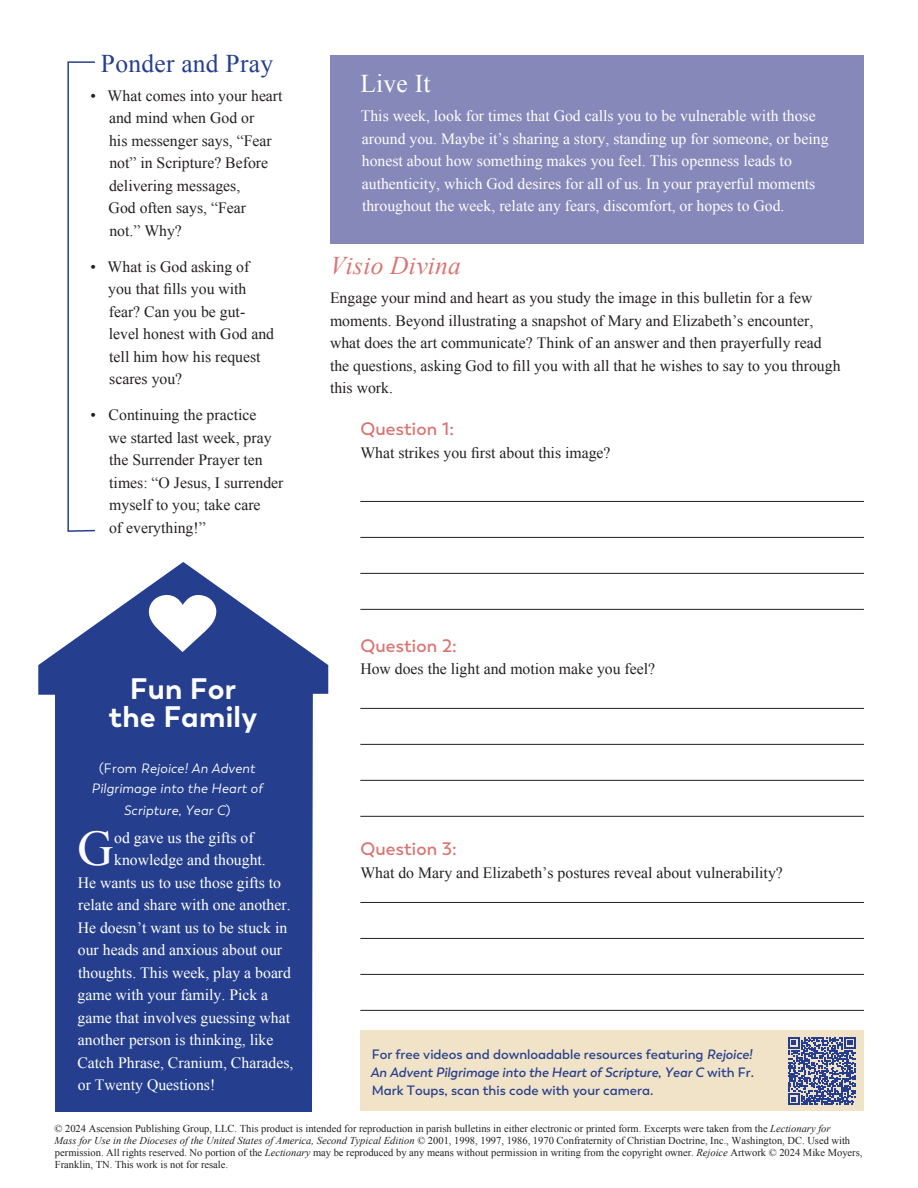
<style>
.page{position:relative;width:918px;height:1188px;background:#fff}
.page>*{position:absolute;margin:0;border:0;box-sizing:border-box;transform-origin:0 0}
.Body_Text_white_drop_cap{font:49.8px "Times New Roman";color:#fff}
.FFF_header_white{font:700 29.55px/27.8px "Trenda";letter-spacing:.01em;color:#fff;text-align:center}
.P_P_header{font:25.5px "Times New Roman";letter-spacing:.01em;color:#253f8e}
.Header_blue{font:italic 25.5px "Times New Roman";letter-spacing:.01em;color:#d97471}
.Header_white{font:25.5px "Times New Roman";letter-spacing:.01em;color:#fff}
.Question_Head{font:600 18px "Trenda";letter-spacing:.01em;color:#d97471}
.Body_Text{font:15.75px/22.5px "Times New Roman";color:#231f20}
.Body_Text_white_drop_cap-2{font:15.75px "Times New Roman";color:#fff}
.Body_Text_white{font:15.75px/22.5px "Times New Roman";color:#fff}
.Question_Head-2{font:15.75px "Times New Roman";color:#231f20}
.Body_Text-2{font:600 13.5px/18px "Trenda";color:#253f8e;text-align:justify}
.Body_Text-3{font:italic 13.5px/19.5px "Trenda";letter-spacing:.02em;color:#fff;text-align:center}
.t1{font:10.5px/12px "Times New Roman";color:#231f20}
.s1{font-style:normal}
.s2{font-style:italic}
</style>
<div class="page">
<svg style="left:67px;top:61px;width:28px;height:471px"></svg>
<hr style="left:360px;top:902px;width:504px;height:1px;background:#231f20">
<hr style="left:360px;top:938px;width:504px;height:1px;background:#231f20">
<hr style="left:360px;top:974px;width:504px;height:1px;background:#231f20">
<hr style="left:360px;top:1010px;width:504px;height:1px;background:#231f20">
<hr style="left:360px;top:816px;width:504px;height:1px;background:#231f20">
<hr style="left:360px;top:780px;width:504px;height:1px;background:#231f20">
<hr style="left:360px;top:744px;width:504px;height:1px;background:#231f20">
<hr style="left:360px;top:708px;width:504px;height:1px;background:#231f20">
<hr style="left:360px;top:609px;width:504px;height:1px;background:#231f20">
<hr style="left:360px;top:573px;width:504px;height:1px;background:#231f20">
<hr style="left:360px;top:537px;width:504px;height:1px;background:#231f20">
<hr style="left:360px;top:501px;width:504px;height:1px;background:#231f20">
<div style="left:330px;top:55px;width:534px;height:189px;background:#8688ba"></div>
<svg style="left:38px;top:562px;width:290px;height:549px;fill:#253f8e"></svg>
<svg style="left:149px;top:595px;width:68px;height:57px"></svg>
<div style="left:360px;top:1030px;width:504px;height:81px;background:#f1e3c7"></div>
<svg style="left:788px;top:1037px;width:68px;height:68px"></svg>
<p class="P_P_header" style="left:101px;top:46px;width:174px">Ponder and Pray</p>
<p class="Body_Text" style="left:109px;top:84px;width:175px;text-indent:-18px">• What comes into your heart and mind when God or<br>his messenger says, “Fear not” in Scripture? Before delivering messages,<br>God often says, “Fear<br>not.” Why?</p>
<p class="Body_Text" style="left:108px;top:255px;width:167px;text-indent:-18px">• What is God asking of you that fills you with fear? Can you be gut&shy;level honest with God and tell him how his request scares you?</p>
<p class="Body_Text" style="left:108px;top:404px;width:177px;text-indent:-18px">• Continuing the practice<br>we started last week, pray the Surrender Prayer ten times: “O Jesus, I surrender myself to you; take care<br>of everything!”</p>
<p class="Header_white" style="left:360px;top:66px;width:72px">Live It</p>
<p class="Body_Text_white" style="left:361px;top:104px;width:469px">This week, look for times that God calls you to be vulnerable with those around you. Maybe it’s sharing a story, standing up for someone, or being honest about how something makes you feel. This openness leads to authenticity, which God desires for all of us. In your prayerful moments throughout the week, relate any fears, discomfort, or hopes to God.</p>
<p class="Header_blue" style="left:330px;top:248px;width:133px">Visio Divina</p>
<p class="Body_Text" style="left:330px;top:287px;width:512px">Engage your mind and heart as you study the image in this bulletin for a few moments. Beyond illustrating a snapshot of Mary and Elizabeth’s encounter, what does the art communicate? Think of an answer and then prayerfully read the questions, asking God to fill you with all that he wishes to say to you through this work.</p>
<p class="Question_Head" style="left:360px;top:418px;width:95px">Question 1:</p>
<p class="Question_Head-2" style="left:360px;top:442px;width:252px">What strikes you first about this image?</p>
<p class="FFF_header_white" style="left:109px;top:675px;width:150px">Fun For the Family</p>
<p class="Body_Text-3" style="left:92px;top:759px;width:172px"><span class="s1">(From</span> Rejoice! An Advent<br>Pilgrimage into the Heart of</p>
<p class="Body_Text-3" style="left:124px;top:801px;width:108px">Scripture, Year C<span class="s1">)</span></p>
<p class="Body_Text_white_drop_cap" style="left:78px;top:815px;width:37px">G</p>
<p class="Body_Text_white_drop_cap-2" style="left:114px;top:827px;width:141px">od gave us the gifts of</p>
<p class="Body_Text_white_drop_cap-2" style="left:114px;top:849px;width:153px">knowledge and thought.</p>
<p class="Body_Text_white_drop_cap-2" style="left:78px;top:872px;width:205px">He wants us to use those gifts to</p>
<p class="Body_Text_white_drop_cap-2" style="left:78px;top:894px;width:214px">relate and share with one another.</p>
<p class="Body_Text_white_drop_cap-2" style="left:78px;top:917px;width:211px">He doesn’t want us to be stuck in</p>
<p class="Body_Text_white_drop_cap-2" style="left:78px;top:939px;width:206px">our heads and anxious about our</p>
<p class="Body_Text_white_drop_cap-2" style="left:78px;top:962px;width:215px">thoughts. This week, play a board</p>
<p class="Body_Text_white_drop_cap-2" style="left:78px;top:984px;width:192px">game with your family. Pick a</p>
<p class="Body_Text_white_drop_cap-2" style="left:78px;top:1007px;width:214px">game that involves guessing what</p>
<p class="Body_Text_white_drop_cap-2" style="left:78px;top:1029px;width:197px">another person is thinking, like</p>
<p class="Body_Text_white_drop_cap-2" style="left:77px;top:1052px;width:218px">Catch Phrase, Cranium, Charades,</p>
<p class="Body_Text_white_drop_cap-2" style="left:78px;top:1074px;width:139px">or Twenty Questions!</p>
<p class="Question_Head" style="left:360px;top:635px;width:98px">Question 2:</p>
<p class="Body_Text" style="left:360px;top:658px;width:296px">How does the light and motion make you feel?</p>
<p class="Question_Head" style="left:360px;top:838px;width:98px">Question 3:</p>
<p class="Body_Text" style="left:360px;top:861px;width:424px">What do Mary and Elizabeth’s postures reveal about vulnerability?</p>
<p class="Body_Text-2" style="left:370px;top:1045px;width:385px">For free videos and downloadable resources featuring <span class="s2">Rejoice!<br>An Advent Pilgrimage into the Heart of Scripture, Year C</span> with Fr.<br>Mark Toups, scan this code with your camera.</p>
<p class="t1" style="left:55px;top:1123px;width:809px">© 2024 Ascension Publishing Group, LLC. This product is intended for reproduction in parish bulletins in either electronic or printed form. Excerpts were taken from the <span class="s2">Lectionary for<br>Mass for Use in the Dioceses of the United States of America, Second Typical Edition</span> © 2001, 1998, 1997, 1986, 1970 Confraternity of Christian Doctrine, Inc., Washington, DC. Used with permission. All rights reserved. No portion of the <span class="s2">Lectionary</span> may be reproduced by any means without permission in writing from the copyright owner. <span class="s2">Rejoice</span> Artwork © 2024 Mike Moyers, Franklin, TN. This work is not for resale.</p>
</div>
